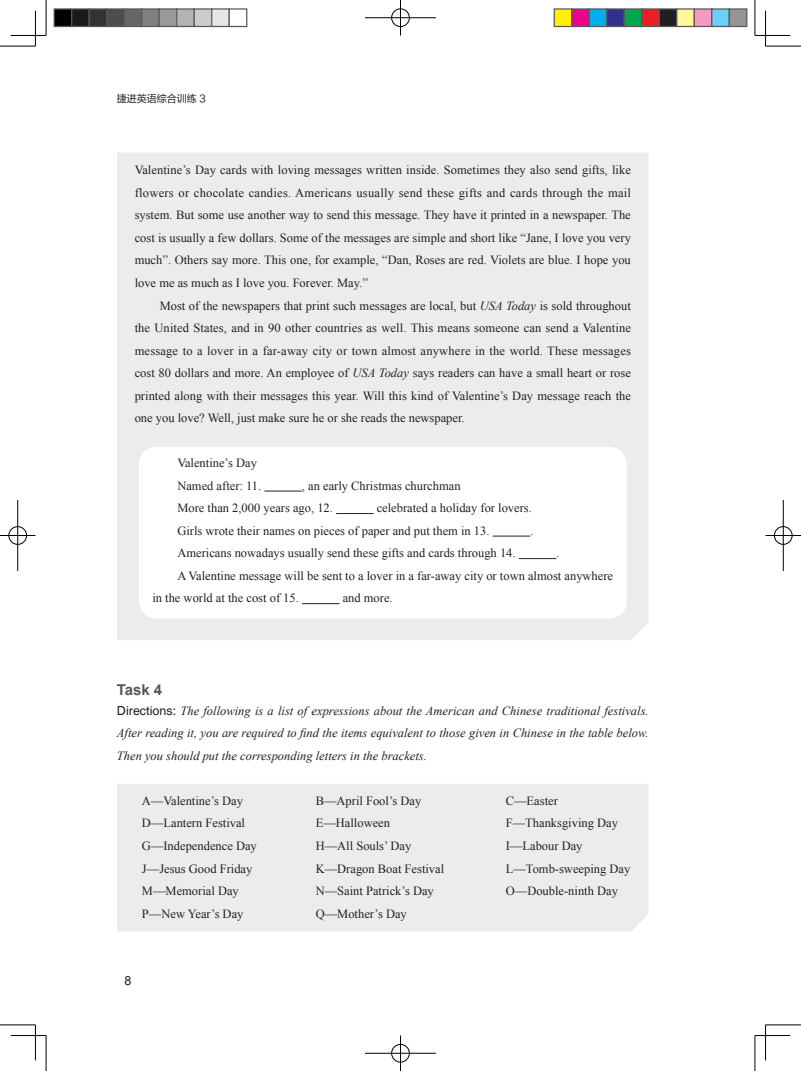
<style>
.page{position:relative;width:801px;height:1071px;background:#fff}
.page>*{position:absolute;margin:0;border:0;box-sizing:border-box;transform-origin:0 0}
.t1{font:700 15px "Arial";color:#57585a}
.t2{font:12.5px/22.5px "Times New Roman";color:#231f20}
.t3{font:italic 12.5px/22.5px "Times New Roman";color:#231f20;text-align:justify}
.t4{font:12.5px "Arial";color:#231f20}
.t5{font:10px "FZLTHK GBK1 0";color:#231f20}
.s1{font-style:italic}
.s2{font-family:"Helvetica";font-style:normal}
</style>
<div class="page">
<div style="left:117px;top:784px;width:531px;height:147px;background:#ececee"></div>
<div style="left:117px;top:153px;width:531px;height:487px;background:#ececee"></div>
<div style="left:139px;top:446px;width:488px;height:172px;background:#fff;border-radius:18px"></div>
<hr style="left:264px;top:490px;width:38px;height:1px;background:#231f20">
<hr style="left:336px;top:513px;width:38px;height:1px;background:#231f20">
<hr style="left:493px;top:535px;width:37px;height:1px;background:#231f20">
<hr style="left:519px;top:558px;width:37px;height:1px;background:#231f20">
<hr style="left:302px;top:603px;width:37px;height:1px;background:#231f20">
<hr style="left:0;top:46px;width:35px;height:1px;background:#000">
<hr style="left:765px;top:46px;width:36px;height:1px;background:#000">
<hr style="left:0;top:1024px;width:35px;height:1px;background:#000">
<hr style="left:765px;top:1024px;width:36px;height:1px;background:#000">
<hr style="left:46px;top:0;width:1px;height:35px;background:#000">
<hr style="left:46px;top:1035px;width:1px;height:35px;background:#000">
<hr style="left:755px;top:0;width:1px;height:35px;background:#000">
<hr style="left:755px;top:1035px;width:1px;height:35px;background:#000">
<hr style="left:11px;top:35px;width:35px;height:1px;background:#000">
<hr style="left:755px;top:35px;width:35px;height:1px;background:#000">
<hr style="left:11px;top:1034px;width:35px;height:1px;background:#000">
<hr style="left:755px;top:1034px;width:35px;height:1px;background:#000">
<hr style="left:35px;top:11px;width:1px;height:35px;background:#000">
<hr style="left:35px;top:1024px;width:1px;height:35px;background:#000">
<hr style="left:765px;top:11px;width:1px;height:35px;background:#000">
<hr style="left:765px;top:1024px;width:1px;height:35px;background:#000">
<div style="left:391px;top:8px;width:19px;height:19px;border:2px solid #fff;border-radius:50%"></div>
<hr style="left:365px;top:17px;width:71px;height:1px;background:#fff">
<div style="left:391px;top:9px;width:18px;height:18px;border:1px solid #000;border-radius:50%"></div>
<hr style="left:365px;top:18px;width:71px;height:1px;background:#000">
<hr style="left:400px;top:0;width:1px;height:35px;background:#000">
<div style="left:391px;top:1043px;width:19px;height:19px;border:2px solid #fff;border-radius:50%"></div>
<div style="left:391px;top:1043px;width:18px;height:18px;border:1px solid #000;border-radius:50%"></div>
<hr style="left:365px;top:1052px;width:71px;height:1px;background:#000">
<hr style="left:400px;top:1035px;width:1px;height:35px;background:#000">
<div style="left:8px;top:525px;width:19px;height:20px;border:2px solid #fff;border-radius:50%"></div>
<hr style="left:0;top:534px;width:35px;height:2px;background:#fff">
<hr style="left:17px;top:500px;width:1px;height:70px;background:#fff">
<div style="left:9px;top:526px;width:18px;height:18px;border:1px solid #000;border-radius:50%"></div>
<hr style="left:0;top:535px;width:35px;height:1px;background:#000">
<hr style="left:18px;top:500px;width:1px;height:70px;background:#000">
<div style="left:773px;top:525px;width:20px;height:20px;border:2px solid #fff;border-radius:50%"></div>
<hr style="left:765px;top:534px;width:36px;height:2px;background:#fff">
<hr style="left:782px;top:500px;width:2px;height:70px;background:#fff">
<div style="left:774px;top:526px;width:18px;height:18px;border:1px solid #000;border-radius:50%"></div>
<hr style="left:765px;top:535px;width:36px;height:1px;background:#000">
<hr style="left:783px;top:500px;width:1px;height:70px;background:#000">
<div style="left:54px;top:9px;width:18px;height:17px;background:#000"></div>
<div style="left:54px;top:8px;width:18px;height:19px;border:1px solid #595959"></div>
<div style="left:72px;top:9px;width:17px;height:17px;background:#1a1a1a"></div>
<div style="left:71px;top:8px;width:19px;height:19px;border:1px solid #595959"></div>
<div style="left:89px;top:9px;width:18px;height:17px;background:#333"></div>
<div style="left:89px;top:8px;width:18px;height:19px;border:1px solid #595959"></div>
<div style="left:107px;top:9px;width:17px;height:17px;background:#4d4d4d"></div>
<div style="left:106px;top:8px;width:19px;height:19px;border:1px solid #595959"></div>
<div style="left:124px;top:9px;width:18px;height:17px;background:#666"></div>
<div style="left:124px;top:8px;width:18px;height:19px;border:1px solid #595959"></div>
<div style="left:142px;top:9px;width:17px;height:17px;background:#808080"></div>
<div style="left:141px;top:8px;width:19px;height:19px;border:1px solid #595959"></div>
<div style="left:159px;top:9px;width:18px;height:17px;background:#999"></div>
<div style="left:159px;top:8px;width:18px;height:19px;border:1px solid #595959"></div>
<div style="left:177px;top:9px;width:17px;height:17px;background:#b3b3b3"></div>
<div style="left:176px;top:8px;width:19px;height:19px;border:1px solid #595959"></div>
<div style="left:194px;top:9px;width:18px;height:17px;background:#ccc"></div>
<div style="left:194px;top:8px;width:18px;height:19px;border:1px solid #595959"></div>
<div style="left:212px;top:9px;width:17px;height:17px;background:#e6e6e6"></div>
<div style="left:211px;top:8px;width:19px;height:19px;border:1px solid #595959"></div>
<div style="left:229px;top:8px;width:18px;height:19px;border:1px solid #595959"></div>
<div style="left:554px;top:9px;width:18px;height:17px;background:#fff101"></div>
<div style="left:553px;top:8px;width:19px;height:19px;border:1px solid #595959"></div>
<div style="left:572px;top:9px;width:17px;height:17px;background:#ed028c"></div>
<div style="left:571px;top:8px;width:19px;height:19px;border:1px solid #595959"></div>
<div style="left:589px;top:9px;width:18px;height:17px;background:#00aeef"></div>
<div style="left:588px;top:8px;width:19px;height:19px;border:1px solid #595959"></div>
<div style="left:607px;top:9px;width:17px;height:17px;background:#2e3092"></div>
<div style="left:606px;top:8px;width:19px;height:19px;border:1px solid #595959"></div>
<div style="left:624px;top:9px;width:18px;height:17px;background:#00a54f"></div>
<div style="left:623px;top:8px;width:19px;height:19px;border:1px solid #595959"></div>
<div style="left:642px;top:9px;width:17px;height:17px;background:#ee1d23"></div>
<div style="left:641px;top:8px;width:19px;height:19px;border:1px solid #595959"></div>
<div style="left:659px;top:9px;width:18px;height:17px;background:#231f20"></div>
<div style="left:658px;top:8px;width:19px;height:19px;border:1px solid #595959"></div>
<div style="left:677px;top:9px;width:17px;height:17px;background:#fff79a"></div>
<div style="left:676px;top:8px;width:19px;height:19px;border:1px solid #595959"></div>
<div style="left:694px;top:9px;width:18px;height:17px;background:#f499c2"></div>
<div style="left:693px;top:8px;width:19px;height:19px;border:1px solid #595959"></div>
<div style="left:712px;top:9px;width:17px;height:17px;background:#6bcff6"></div>
<div style="left:711px;top:8px;width:19px;height:19px;border:1px solid #595959"></div>
<div style="left:729px;top:9px;width:18px;height:17px;background:#939598"></div>
<div style="left:728px;top:8px;width:19px;height:19px;border:1px solid #595959"></div>
<p class="t5" style="left:117px;top:93px;width:90px">捷进英语综合训练 3</p>
<p class="t2" style="left:135px;top:159px;width:498px;text-align:justify">Valentine’s Day cards with loving messages written inside. Sometimes they also send gifts, like flowers or chocolate candies. Americans usually send these gifts and cards through the mail system. But some use another way to send this message. They have it printed in a newspaper. The cost is usually a few dollars. Some of the messages are simple and short like “Jane, I love you very much”. Others say more. This one, for example, “Dan, Roses are red. Violets are blue. I hope you love me as much as I love you. Forever. May.”</p>
<p class="t2" style="left:135px;top:294px;width:498px;text-align:justify;text-indent:25px">Most of the newspapers that print such messages are local, but <span class="s1">USA Today</span> is sold throughout the United States, and in 90 other countries as well. This means someone can send a Valentine message to a lover in a far-away city or town almost anywhere in the world. These messages cost 80 dollars and more. An employee of <span class="s1">USA Today</span> says readers can have a small heart or rose printed along with their messages this year. Will this kind of Valentine’s Day message reach the one you love? Well, just make sure he or she reads the newspaper.</p>
<p class="t2" style="left:177px;top:451px;width:85px">Valentine’s Day<br>Named after: 11.</p>
<p class="t2" style="left:177px;top:474px;width:285px;text-indent:124px">, an early Christmas churchman<br>More than 2,000 years ago, 12.</p>
<p class="t2" style="left:177px;top:496px;width:356px;text-indent:199px">celebrated a holiday for lovers.<br>Girls wrote their names on pieces of paper and put them in 13.</p>
<p class="t2" style="left:530px;top:519px;width:5px">.</p>
<p class="t2" style="left:177px;top:541px;width:340px">Americans nowadays usually send these gifts and cards through 14.</p>
<p class="t2" style="left:556px;top:541px;width:5px">.</p>
<p class="t2" style="left:177px;top:564px;width:437px">A Valentine message will be sent to a lover in a far-away city or town almost anywhere</p>
<p class="t2" style="left:152px;top:586px;width:148px">in the world at the cost of 15.</p>
<p class="t2" style="left:343px;top:586px;width:51px">and more.</p>
<p class="t1" style="left:117px;top:679px;width:47px">Task 4</p>
<p class="t3" style="left:117px;top:699px;width:533px"><span class="s2">Directions:</span> The following is a list of expressions about the American and Chinese traditional festivals.<br>After reading it, you are required to find the items equivalent to those given in Chinese in the table below.<br>Then you should put the corresponding letters in the brackets.</p>
<p class="t2" style="left:142px;top:789px;width:103px">A—Valentine’s Day</p>
<p class="t2" style="left:316px;top:789px;width:107px">B—April Fool’s Day</p>
<p class="t2" style="left:506px;top:789px;width:54px">C—Easter</p>
<p class="t2" style="left:142px;top:811px;width:105px">D—Lantern Festival</p>
<p class="t2" style="left:316px;top:811px;width:76px">E—Halloween</p>
<p class="t2" style="left:506px;top:811px;width:114px">F—Thanksgiving Day</p>
<p class="t2" style="left:142px;top:834px;width:116px">G—Independence Day</p>
<p class="t2" style="left:316px;top:834px;width:97px">H—All Souls’ Day</p>
<p class="t2" style="left:506px;top:834px;width:78px">I—Labour Day</p>
<p class="t2" style="left:142px;top:856px;width:112px">J—Jesus Good Friday</p>
<p class="t2" style="left:316px;top:856px;width:130px">K—Dragon Boat Festival</p>
<p class="t2" style="left:506px;top:856px;width:126px">L—Tomb-sweeping Day</p>
<p class="t2" style="left:142px;top:879px;width:98px">M—Memorial Day</p>
<p class="t2" style="left:316px;top:879px;width:120px">N—Saint Patrick’s Day</p>
<p class="t2" style="left:506px;top:879px;width:114px">O—Double-ninth Day</p>
<p class="t2" style="left:142px;top:901px;width:103px">P—New Year’s Day</p>
<p class="t2" style="left:316px;top:901px;width:93px">Q—Mother’s Day</p>
<p class="t4" style="left:125px;top:972px;width:8px">8</p>
</div>
